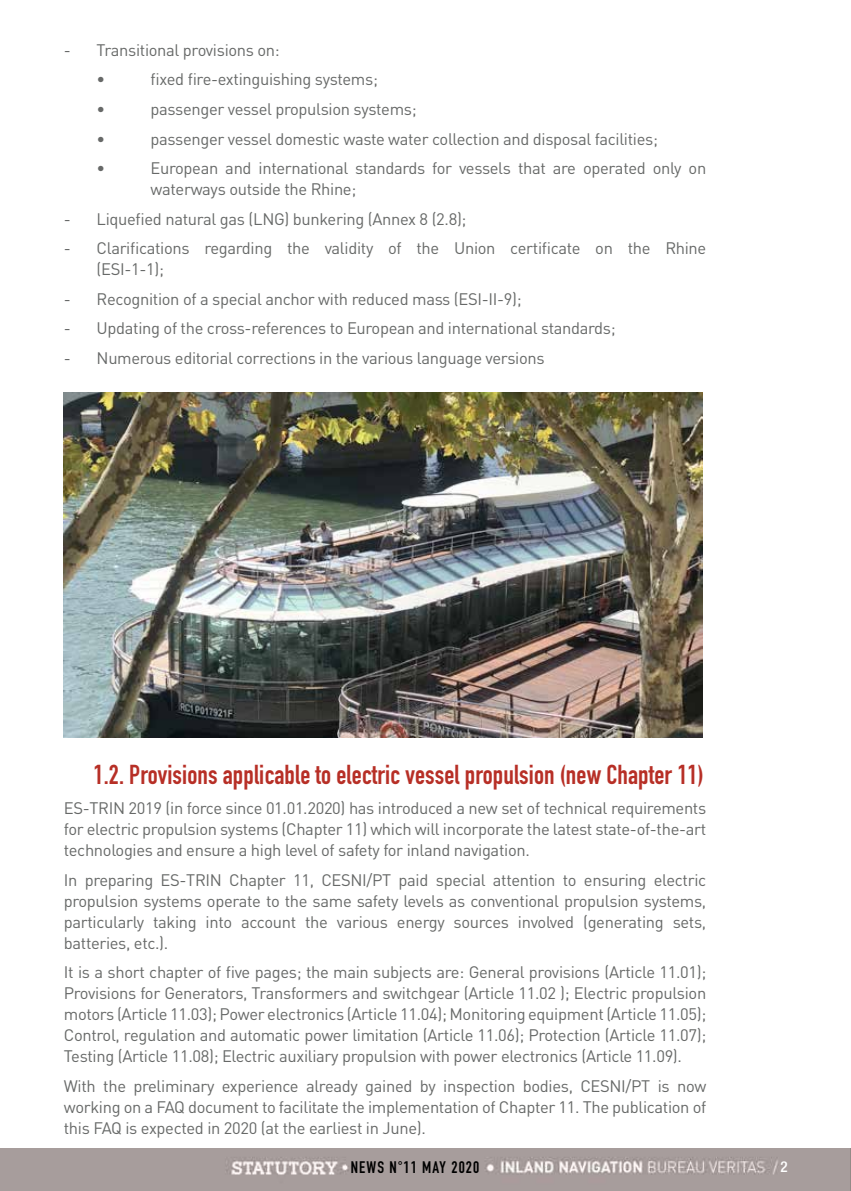
<style>
.page{position:relative;width:851px;height:1191px;background:#fff}
.page>*{position:absolute;margin:0;border:0;box-sizing:border-box;transform-origin:0 0}
.t1{font:27px "DIN Engschrift";letter-spacing:.005em;color:#b72f26}
.t2{font:16.5px/21px "DIN";letter-spacing:-.02em;color:#676968;text-align:justify}
.t3{font:16.5px "DIN Engschrift";letter-spacing:.07em;color:#000}
.t4{font:500 condensed 15px "Helvetica Neue";color:#fff}
</style>
<div class="page">
<div style="left:0;top:1148px;width:850px;height:43px;background:#a79d9c"></div>
<img style="left:226px;top:1157px;width:552px;height:18px">
<img style="left:64px;top:392px;width:638px;height:346px">
<p class="t2" style="left:97px;top:35px;width:185px;line-height:29.5px;text-indent:-33px">- Transitional provisions on: •</p>
<p class="t2" style="left:151px;top:69px;width:229px">fixed fire-extinguishing systems;</p>
<p class="t2" style="left:97px;top:98px;width:10px">•</p>
<p class="t2" style="left:151px;top:98px;width:267px">passenger vessel propulsion systems;</p>
<p class="t2" style="left:97px;top:128px;width:10px">•</p>
<p class="t2" style="left:151px;top:128px;width:509px">passenger vessel domestic waste water collection and disposal facilities;</p>
<p class="t2" style="left:97px;top:157px;width:10px">•</p>
<p class="t2" style="left:151px;top:157px;width:557px">European and international standards for vessels that are operated only on waterways outside the Rhine;</p>
<p class="t2" style="left:64px;top:208px;width:404px">- Liquefied natural gas (LNG) bunkering (Annex 8 (2.8);</p>
<p class="t2" style="left:97px;top:237px;width:611px;text-indent:-33px">- Clarifications regarding the validity of the Union certificate on the Rhine (ESI-1-1);</p>
<p class="t2" style="left:64px;top:288px;width:459px">- Recognition of a special anchor with reduced mass (ESI-II-9);</p>
<p class="t2" style="left:64px;top:317px;width:553px">- Updating of the cross-references to European and international standards;</p>
<p class="t2" style="left:64px;top:347px;width:482px">- Numerous editorial corrections in the various language versions</p>
<h1 class="t1" style="left:94px;top:759px;width:611px">1.2. Provisions applicable to electric vessel propulsion (new Chapter 11)</h1>
<p class="t2" style="left:64px;top:797px;width:644px">ES-TRIN 2019 (in force since 01.01.2020) has introduced a new set of technical requirements for electric propulsion systems (Chapter 11) which will incorporate the latest state-of-the-art technologies and ensure a high level of safety for inland navigation.</p>
<p class="t2" style="left:64px;top:868px;width:644px">In preparing ES-TRIN Chapter 11, CESNI/PT paid special attention to ensuring electric propulsion systems operate to the same safety levels as conventional propulsion systems, particularly taking into account the various energy sources involved (generating sets, batteries, etc.).</p>
<p class="t2" style="left:64px;top:961px;width:644px">It is a short chapter of five pages; the main subjects are: General provisions (Article 11.01); Provisions for Generators, Transformers and switchgear (Article 11.02 ); Electric propulsion motors (Article 11.03); Power electronics (Article 11.04); Monitoring equipment (Article 11.05); Control, regulation and automatic power limitation (Article 11.06); Protection (Article 11.07); Testing (Article 11.08); Electric auxiliary propulsion with power electronics (Article 11.09).</p>
<p class="t2" style="left:64px;top:1074px;width:644px">With the preliminary experience already gained by inspection bodies, CESNI/PT is now working on a FAQ document to facilitate the implementation of Chapter 11. The publication of this FAQ is expected in 2020 (at the earliest in June).</p>
<p class="t3" style="left:350px;top:1157px;width:130px">NEWS N°11 MAY 2020</p>
<p class="t4" style="left:780px;top:1157px;width:9px">2</p>
</div>
